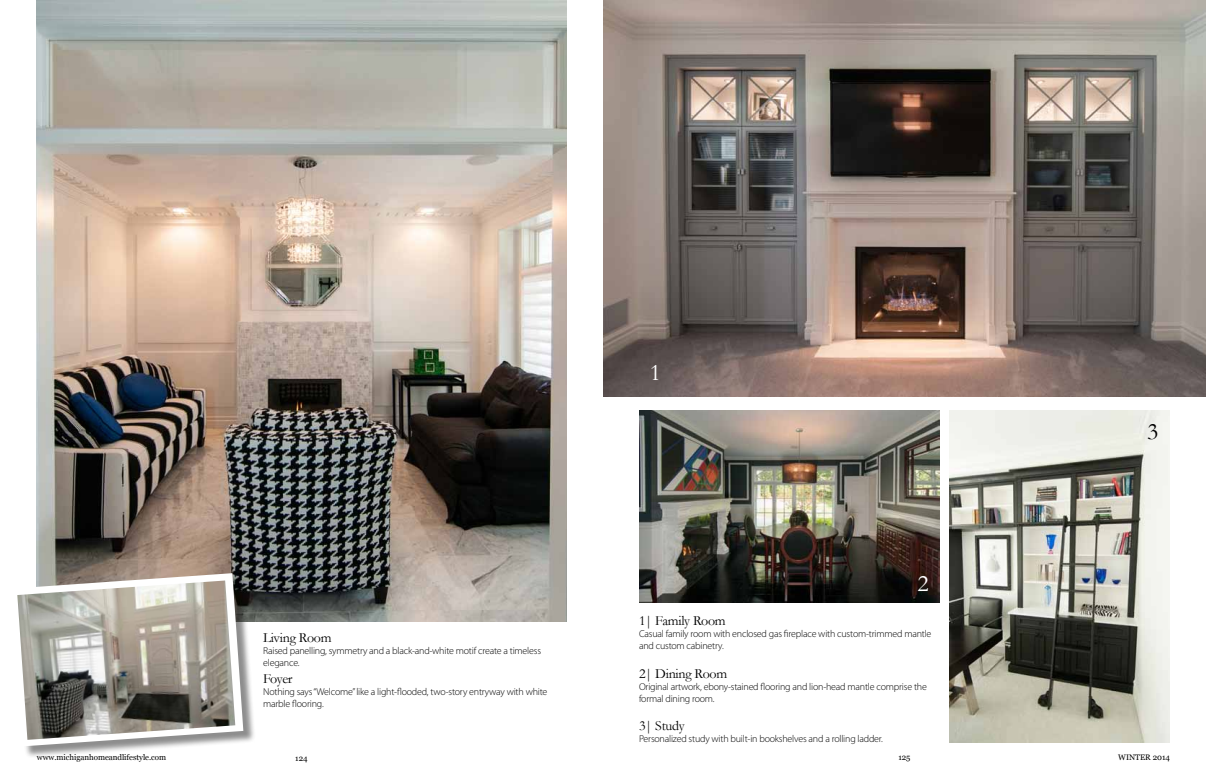
<style>
.page{position:relative;width:1206px;height:779px;background:#fff}
.page>*{position:absolute;margin:0;border:0;box-sizing:border-box;transform-origin:0 0}
.t1{font:24px "Garamond";color:#fff}
.t2{font:24px "Garamond";color:#000}
.t3{font:14px "Garamond";letter-spacing:-.02em;color:#000}
.t4{font:300 10px/12px "Myriad Pro";letter-spacing:-.02em;color:#000}
.t5{font:8px "Georgia";letter-spacing:-.005em;color:#000}
</style>
<div class="page">
<img style="left:639px;top:411px;width:300px;height:191px">
<img style="left:950px;top:411px;width:220px;height:331px">
<img style="left:604px;top:0;width:602px;height:397px">
<img style="left:36px;top:0;width:531px;height:621px">
<div style="left:13px;top:575px;width:243px;height:183px;background:#000;opacity:.45"></div>
<svg style="left:13px;top:573px;width:230px;height:173px"></svg>
<img style="left:17px;top:580px;width:218px;height:159px">
<h1 class="t1" style="left:650px;top:358px;width:13px">1</h1>
<h1 class="t1" style="left:918px;top:569px;width:13px">2</h1>
<h1 class="t2" style="left:1147px;top:417px;width:13px">3</h1>
<h2 class="t3" style="left:639px;top:612px;width:88px">1| Family Room</h2>
<p class="t4" style="left:639px;top:627px;width:294px">Casual family room with enclosed gas fireplace with custom-trimmed mantle and custom cabinetry.</p>
<h2 class="t3" style="left:639px;top:664px;width:90px">2| Dining Room</h2>
<p class="t4" style="left:639px;top:680px;width:289px">Original artwork, ebony-stained flooring and lion-head mantle comprise the formal dining room.</p>
<h2 class="t3" style="left:639px;top:717px;width:47px">3| Study</h2>
<p class="t4" style="left:639px;top:733px;width:245px">Personalized study with built-in bookshelves and a rolling ladder.</p>
<p class="t5" style="left:898px;top:750px;width:14px">125</p>
<h2 class="t3" style="left:263px;top:629px;width:70px">Living Room</h2>
<p class="t4" style="left:263px;top:644px;width:279px">Raised panelling, symmetry and a black-and-white motif create a timeless elegance.</p>
<h2 class="t3" style="left:263px;top:669px;width:31px">Foyer</h2>
<p class="t4" style="left:263px;top:685px;width:286px">N othing says “Welcome” like a light-flooded, two-story entryway with white marble flooring.</p>
<p class="t5" style="left:37px;top:751px;width:131px">www.michiganhomeandlifestyle.com</p>
<p class="t5" style="left:295px;top:751px;width:14px">124</p>
<p class="t5" style="left:1118px;top:751px;width:53px">winter 2014</p>
</div>
